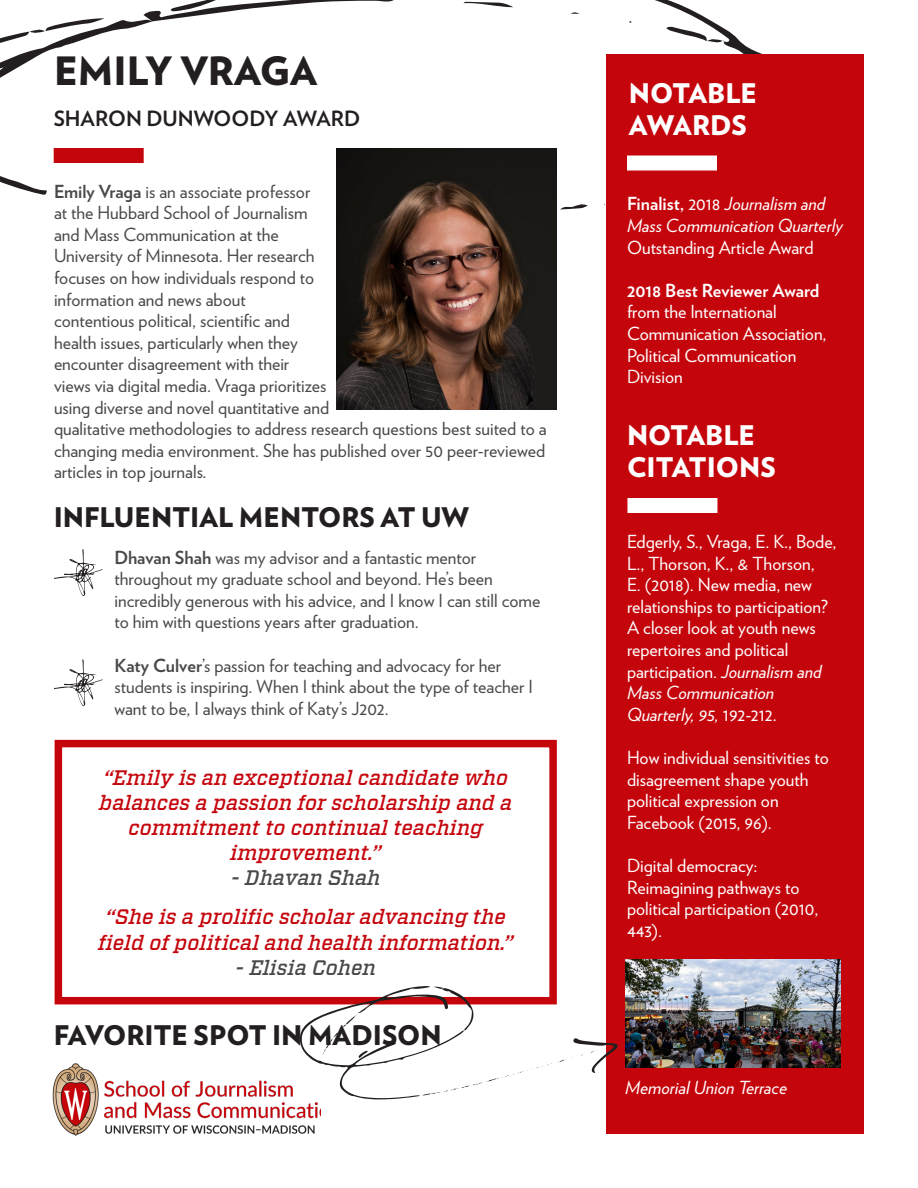
<style>
.page{position:relative;width:918px;height:1188px;background:#fff}
.page>*{position:absolute;margin:0;border:0;box-sizing:border-box;transform-origin:0 0}
.t1{font:900 39px "Verlag";color:#231f20}
.t2{font:900 27px "Verlag";color:#231f20}
.t3{font:900 27px/32.4px "Verlag";color:#fff}
.t4{font:italic 500 21px/25.2px "Vitesse";color:#c5050c;text-align:center}
.t5{font:italic 500 21px "Vitesse";color:#494949}
.t6{font:700 21px "Verlag";color:#231f20}
.t7{font:18px/21.6px "Verlag";color:#494949}
.t8{font:18px/21.6px "Verlag";color:#fff}
.t9{font:italic 18px/21.6px "Verlag";color:#fff}
.t10{font:700 18px/21.6px "Verlag";color:#fff}
.s1{font-weight:700}
.s2{font-weight:700;font-style:normal}
.s3{font-style:normal}
.s4{font-weight:400}
</style>
<div class="page">
<svg style="left:143px;top:0;width:619px;height:54px"></svg>
<svg style="left:0;top:18px;width:153px;height:177px"></svg>
<svg style="left:463px;top:2px;width:50px;height:5px"></svg>
<svg style="left:666px;top:26px;width:41px;height:15px"></svg>
<svg style="left:170px;top:0;width:48px;height:11px"></svg>
<svg style="left:561px;top:204px;width:27px;height:5px"></svg>
<svg style="left:571px;top:12px;width:9px;height:2px"></svg>
<svg style="left:29px;top:28px;width:16px;height:6px"></svg>
<svg style="left:707px;top:38px;width:16px;height:6px"></svg>
<div style="left:606px;top:54px;width:258px;height:1080px;background:#c5050c"></div>
<div style="left:627px;top:156px;width:90px;height:15px;background:#fff"></div>
<div style="left:627px;top:498px;width:90px;height:15px;background:#fff"></div>
<div style="left:54px;top:148px;width:90px;height:15px;background:#c5050c"></div>
<div style="left:55px;top:740px;width:502px;height:264px;border:8px solid #c5050c"></div>
<img style="left:337px;top:148px;width:219px;height:261px">
<svg style="left:54px;top:549px;width:49px;height:47px"></svg>
<svg style="left:54px;top:659px;width:49px;height:47px"></svg>
<svg style="left:299px;top:986px;width:319px;height:114px"></svg>
<img style="left:625px;top:959px;width:216px;height:108px">
<img style="left:52px;top:1051px;width:269px;height:85px">
<p class="t1" style="left:54px;top:39px;width:265px">EMILY VRAGA</p>
<p class="t6" style="left:54px;top:101px;width:308px">SHARON DUNWOODY AWARD</p>
<p class="t7" style="left:54px;top:180px;width:258px"><span class="s1">Emily Vraga</span> is an associate professor</p>
<p class="t7" style="left:54px;top:201px;width:255px">at the Hubbard School of Journalism</p>
<p class="t7" style="left:54px;top:223px;width:226px">and Mass Communication at the</p>
<p class="t7" style="left:54px;top:244px;width:262px;text-align:justify">University of Minnesota. Her research focuses on how individuals respond to information and news about</p>
<p class="t7" style="left:54px;top:309px;width:238px">contentious political, scientific and</p>
<p class="t7" style="left:54px;top:331px;width:494px">health issues, particularly when they<br>encounter disagreement with their<br>views via digital media. Vraga prioritizes<br>using diverse and novel quantitative and<br>qualitative methodologies to address research questions best suited to a changing media environment. She has published over 50 peer-reviewed articles in top journals.</p>
<p class="t2" style="left:54px;top:495px;width:417px">INFLUENTIAL MENTORS AT UW</p>
<p class="t7" style="left:114px;top:545px;width:363px"><span class="s1">Dhavan Shah</span> was my advisor and a fantastic mentor</p>
<p class="t7" style="left:114px;top:567px;width:380px">throughout my graduate school and beyond. He’s been</p>
<p class="t7" style="left:114px;top:589px;width:427px">incredibly generous with his advice, and I know I can still come to him with questions years after graduation.</p>
<p class="t7" style="left:114px;top:653px;width:388px"><span class="s1">Katy Culver</span>’s passion for teaching and advocacy for her</p>
<p class="t7" style="left:114px;top:675px;width:420px">students is inspiring. When I think about the type of teacher I want to be, I always think of Katy’s J202.</p>
<p class="t4" style="left:99px;top:765px;width:414px">“Emily is an exceptional candidate who balances a passion for scholarship and a commitment to continual teaching</p>
<p class="t4" style="left:230px;top:840px;width:153px">improvement.”</p>
<p class="t5" style="left:231px;top:864px;width:151px">- Dhavan Shah</p>
<p class="t4" style="left:98px;top:905px;width:417px">“She is a prolific scholar advancing the field of political and health information.”</p>
<p class="t5" style="left:235px;top:954px;width:142px">- Elisia Cohen</p>
<p class="t2" style="left:54px;top:1013px;width:390px">FAVORITE SPOT IN MADISON</p>
<p class="t3" style="left:629px;top:75px;width:130px">NOTABLE<br>AWARDS</p>
<p class="t9" style="left:627px;top:192px;width:218px"><span class="s2">Finalist,</span> <span class="s3">2018</span> Journalism and<br>Mass Communication Quarterly<br><span class="s3">Outstanding Article Award</span></p>
<p class="t10" style="left:627px;top:279px;width:194px">2018 Best Reviewer Award <span class="s4">from the International</span></p>
<p class="t8" style="left:627px;top:322px;width:201px">Communication Association,<br>Political Communication<br>Division</p>
<p class="t3" style="left:627px;top:418px;width:130px">NOTABLE</p>
<p class="t3" style="left:627px;top:450px;width:150px">CITATIONS</p>
<p class="t8" style="left:627px;top:530px;width:211px">Edgerly, S., Vraga, E. K., Bode,<br>L., Thorson, K., &amp; Thorson,<br>E. (2018). New media, new relationships to participation?<br>A closer look at youth news repertoires and political</p>
<p class="t9" style="left:627px;top:659px;width:196px"><span class="s3">participation.</span> Journalism and<br>Mass Communication</p>
<p class="t9" style="left:627px;top:702px;width:151px">Quarterly, 95, <span class="s3">192-212.</span></p>
<p class="t8" style="left:627px;top:746px;width:203px">How individual sensitivities to disagreement shape youth</p>
<p class="t8" style="left:627px;top:789px;width:153px">political expression on</p>
<p class="t8" style="left:627px;top:811px;width:146px">Facebook (2015, 96).</p>
<p class="t8" style="left:627px;top:854px;width:132px">Digital democracy:</p>
<p class="t8" style="left:627px;top:875px;width:174px">Reimagining pathways to</p>
<p class="t8" style="left:627px;top:897px;width:193px">political participation (2010,<br>443).</p>
<p class="t9" style="left:625px;top:1076px;width:163px">Memorial Union Terrace</p>
</div>
